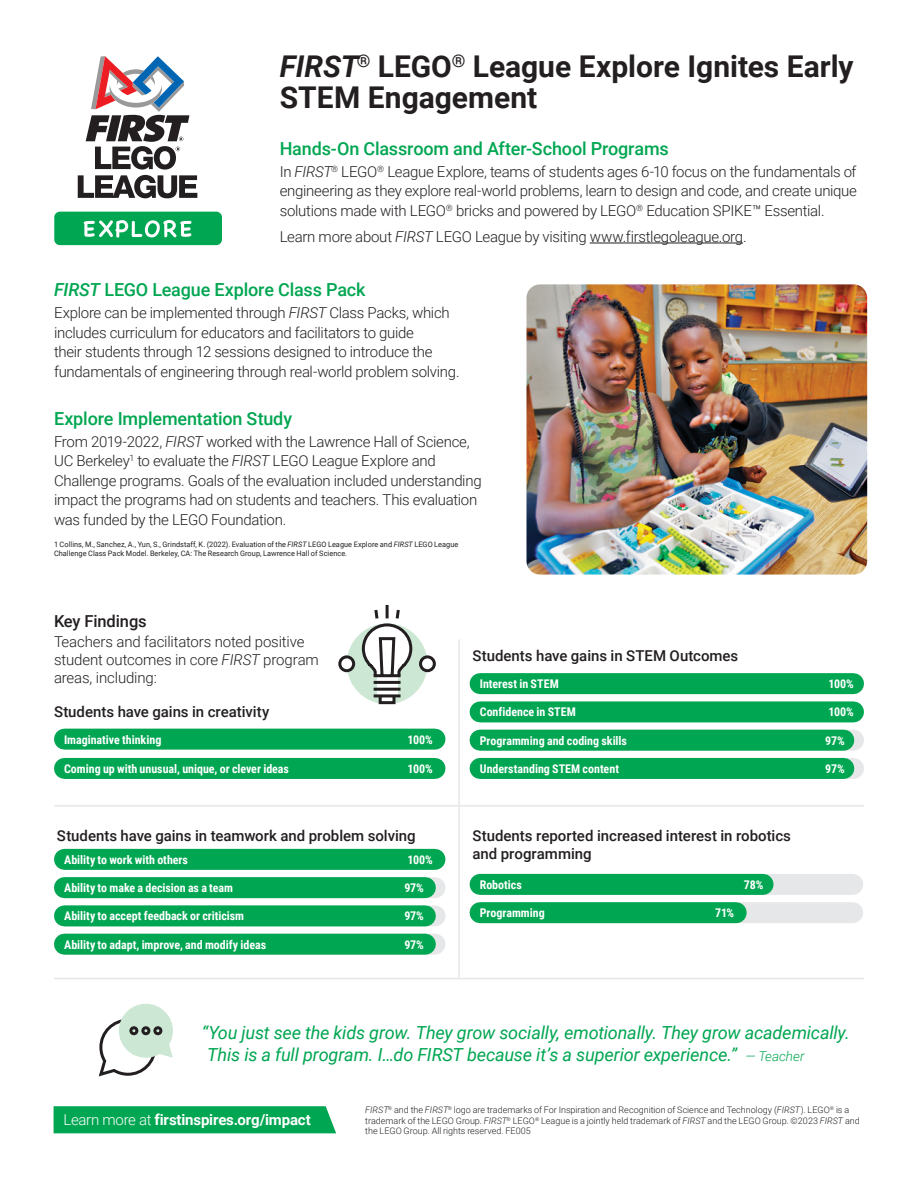
<style>
.page{position:relative;width:918px;height:1188px;background:#fff}
.page>*{position:absolute;margin:0;border:0;box-sizing:border-box;transform-origin:0 0}
.t1{font:700 30px/31.5px "Roboto";color:#231f20}
.t2{font:italic 18px/21.6px "Roboto";letter-spacing:-.01em;color:#00a651}
.t3{font:500 18px "Roboto";letter-spacing:-.01em;color:#00a651}
.t4{font:500 16.5px "Roboto";letter-spacing:-.005em;color:#231f20}
.t5{font:300 15px/19.5px "Roboto";letter-spacing:-.02em;color:#231f20}
.t6{font:500 15px/18px "Roboto";color:#231f20}
.t7{font:700 15px "Roboto";letter-spacing:-.01em;color:#fff}
.t8{font:700 12px "Roboto Condensed";color:#fff}
.t9{font:300 9px/10.5px "Roboto";color:#231f20}
.t10{font:7.5px/9px "Roboto";letter-spacing:.005em;color:#231f20}
.s1{font-style:italic}
.s2{font-weight:300;font-size:13.5px}
.s3{font-weight:300}
</style>
<div class="page">
<hr style="left:590px;top:243px;width:153px;height:1px;background:#231f20">
<hr style="left:54px;top:805px;width:810px;height:2px;background:#e6e7e8">
<hr style="left:54px;top:978px;width:810px;height:1px;background:#e6e7e8">
<hr style="left:458px;top:639px;width:2px;height:339px;background:#e6e7e8">
<div style="left:54px;top:1106px;width:282px;height:27px;background:#00a651"></div>
<img style="left:526px;top:284px;width:341px;height:291px">
<svg style="left:98px;top:1004px;width:75px;height:73px"></svg>
<svg style="left:78px;top:56px;width:119px;height:142px"></svg>
<div style="left:54px;top:212px;width:168px;height:33px;background:#00a651;border-radius:6px"></div>
<svg style="left:84px;top:220px;width:107px;height:18px"></svg>
<div style="left:64px;top:849px;width:371px;height:21px;background:#00a651"></div>
<div style="left:64px;top:729px;width:371px;height:21px;background:#00a651"></div>
<div style="left:64px;top:758px;width:371px;height:21px;background:#00a651"></div>
<svg style="left:425px;top:877px;width:10px;height:21px"></svg>
<div style="left:64px;top:877px;width:361px;height:21px;background:#00a651"></div>
<svg style="left:425px;top:905px;width:10px;height:21px"></svg>
<div style="left:64px;top:905px;width:361px;height:21px;background:#00a651"></div>
<svg style="left:425px;top:934px;width:10px;height:21px"></svg>
<div style="left:64px;top:934px;width:361px;height:21px;background:#00a651"></div>
<div style="left:480px;top:902px;width:373px;height:21px;background:#e6e7e8"></div>
<div style="left:480px;top:902px;width:256px;height:21px;background:#00a651"></div>
<div style="left:480px;top:874px;width:373px;height:21px;background:#e6e7e8"></div>
<div style="left:480px;top:874px;width:283px;height:21px;background:#00a651"></div>
<div style="left:480px;top:701px;width:374px;height:21px;background:#00a651"></div>
<div style="left:480px;top:673px;width:374px;height:21px;background:#00a651"></div>
<svg style="left:844px;top:730px;width:10px;height:21px"></svg>
<svg style="left:844px;top:758px;width:10px;height:21px"></svg>
<div style="left:480px;top:730px;width:364px;height:21px;background:#00a651"></div>
<div style="left:480px;top:758px;width:364px;height:21px;background:#00a651"></div>
<div style="left:347px;top:623px;width:80px;height:81px;background:#cce7d3;border-radius:50%"></div>
<div style="left:380px;top:696px;width:14px;height:7px;background:#fff"></div>
<div style="left:379px;top:694px;width:17px;height:10px;border:3px solid #231f20"></div>
<svg style="left:360px;top:604px;width:54px;height:95px"></svg>
<div style="left:421px;top:657px;width:13px;height:14px;background:#fff;border-radius:50%"></div>
<div style="left:419px;top:655px;width:17px;height:17px;border:3px solid #231f20;border-radius:50%"></div>
<div style="left:340px;top:657px;width:14px;height:14px;background:#fff;border-radius:50%"></div>
<div style="left:338px;top:655px;width:17px;height:17px;border:3px solid #231f20;border-radius:50%"></div>
<h1 class="t1" style="left:280px;top:49px;width:575px"><span class="s1">FIRST</span><sup>®</sup> LEGO<sup>®</sup> League Explore Ignites Early<br>STEM Engagement</h1>
<p class="t3" style="left:280px;top:136px;width:391px">Hands-On Classroom and After-School Programs</p>
<p class="t5" style="left:280px;top:161px;width:579px;text-align:justify">In <span class="s1">FIRST</span><sup>®</sup> LEGO<sup>®</sup> League Explore, teams of students ages 6-10 focus on the fundamentals of engineering as they explore real-world problems, learn to design and code, and create unique solutions made with LEGO<sup>®</sup> bricks and powered by LEGO<sup>®</sup> Education SPIKE™ Essential.</p>
<p class="t5" style="left:280px;top:226px;width:468px">Learn more about <span class="s1">FIRST</span> LEGO League by visiting www.firstlegoleague.org.</p>
<p class="t3" style="left:54px;top:277px;width:313px"><span class="s1">FIRST</span> LEGO League Explore Class Pack</p>
<p class="t5" style="left:54px;top:302px;width:407px">Explore can be implemented through <span class="s1">FIRST</span> Class Packs, which includes curriculum for educators and facilitators to guide<br>their students through 12 sessions designed to introduce the fundamentals of engineering through real-world problem solving.</p>
<p class="t3" style="left:54px;top:406px;width:240px">Explore Implementation Study</p>
<p class="t5" style="left:54px;top:431px;width:429px">From 2019-2022, <span class="s1">FIRST</span> worked with the Lawrence Hall of Science, UC Berkeley<sup>1</sup> to evaluate the <span class="s1">FIRST</span> LEGO League Explore and Challenge programs. Goals of the evaluation included understanding impact the programs had on students and teachers. This evaluation was funded by the LEGO Foundation.</p>
<p class="t10" style="left:54px;top:540px;width:406px">1 Collins, M., Sanchez, A., Yun, S., Grindstaff, K. (2022). Evaluation of the <span class="s1">FIRST</span> LEGO League Explore and <span class="s1">FIRST</span> LEGO League<br>Challenge Class Pack Model. Berkeley, CA: The Research Group, Lawrence Hall of Science.</p>
<p class="t4" style="left:54px;top:609px;width:94px">Key Findings</p>
<p class="t5" style="left:54px;top:632px;width:266px;line-height:18px">Teachers and facilitators noted positive student outcomes in core <span class="s1">FIRST</span> program areas, including:</p>
<p class="t6" style="left:472px;top:646px;width:267px">Students have gains in STEM Outcomes</p>
<p class="t8" style="left:480px;top:675px;width:80px">Interest in STEM</p>
<p class="t8" style="left:829px;top:675px;width:27px">100%</p>
<p class="t6" style="left:54px;top:702px;width:217px">Students have gains in creativity</p>
<p class="t8" style="left:480px;top:704px;width:98px">Confidence in STEM</p>
<p class="t8" style="left:828px;top:704px;width:27px">100%</p>
<p class="t8" style="left:64px;top:731px;width:99px">Imaginative thinking</p>
<p class="t8" style="left:408px;top:731px;width:27px">100%</p>
<p class="t8" style="left:64px;top:760px;width:226px">Coming up with unusual, unique, or clever ideas</p>
<p class="t8" style="left:408px;top:760px;width:27px">100%</p>
<p class="t8" style="left:480px;top:732px;width:149px">Programming and coding skills</p>
<p class="t8" style="left:825px;top:732px;width:21px">97%</p>
<p class="t8" style="left:480px;top:760px;width:141px">Understanding STEM content</p>
<p class="t8" style="left:825px;top:760px;width:21px">97%</p>
<p class="t6" style="left:57px;top:826px;width:360px">Students have gains in teamwork and problem solving</p>
<p class="t8" style="left:64px;top:851px;width:125px">Ability to work with others</p>
<p class="t8" style="left:408px;top:851px;width:27px">100%</p>
<p class="t6" style="left:472px;top:826px;width:320px">Students reported increased interest in robotics and programming</p>
<p class="t8" style="left:64px;top:879px;width:171px">Ability to make a decision as a team</p>
<p class="t8" style="left:404px;top:879px;width:21px">97%</p>
<p class="t8" style="left:64px;top:908px;width:182px">Ability to accept feedback or criticism</p>
<p class="t8" style="left:404px;top:908px;width:21px">97%</p>
<p class="t8" style="left:64px;top:936px;width:204px">Ability to adapt, improve, and modify ideas</p>
<p class="t8" style="left:404px;top:936px;width:21px">97%</p>
<p class="t8" style="left:480px;top:876px;width:44px">Robotics</p>
<p class="t8" style="left:744px;top:876px;width:21px">78%</p>
<p class="t8" style="left:480px;top:904px;width:66px">Programming</p>
<p class="t8" style="left:715px;top:905px;width:20px">71%</p>
<p class="t2" style="left:207px;top:1021px;width:644px;text-indent:-5px">“You just see the kids grow. They grow socially, emotionally. They grow academically.<br>This is a full program. I…do FIRST because it’s a superior experience.” <span class="s2">— Teacher</span></p>
<p class="t7" style="left:64px;top:1110px;width:249px"><span class="s3">Learn more at</span> firstinspires.org/impact</p>
<p class="t9" style="left:365px;top:1104px;width:496px"><span class="s1">FIRST</span><sup>®</sup> and the <span class="s1">FIRST</span><sup>®</sup> logo are trademarks of For Inspiration and Recognition of Science and Technology (<span class="s1">FIRST</span>). LEGO<sup>®</sup> is a trademark of the LEGO Group. <span class="s1">FIRST</span><sup>®</sup> LEGO<sup>®</sup> League is a jointly held trademark of <span class="s1">FIRST</span> and the LEGO Group. ©2023 <span class="s1">FIRST</span> and the LEGO Group. All rights reserved. FE005</p>
</div>
